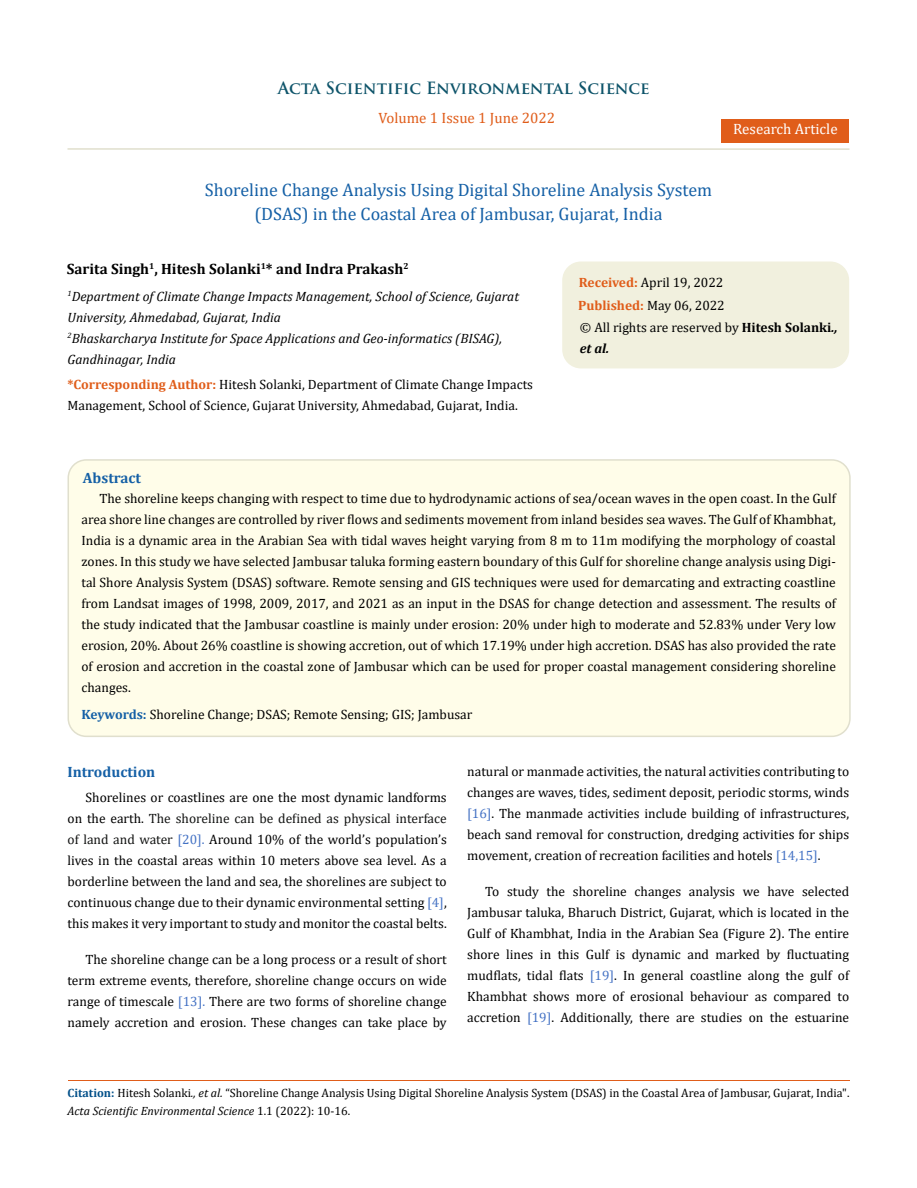
<style>
.page{position:relative;width:917px;height:1188px;background:#fff}
.page>*{position:absolute;margin:0;border:0;box-sizing:border-box;transform-origin:0 0}
.t1{font:18px/24px "Cambria";color:#1560a6;text-align:center}
.t2{font:700 16.5px "Trajan Pro";color:#0e546a}
.t3{font:700 15px "Cambria";color:#000}
.t4{font:15px "Cambria";color:#e05d1a}
.t5{font:700 15px "Cambria";color:#1560a6}
.t6{font:15px "Cambria";color:#fff}
.t7{font:13.5px/21px "Cambria";color:#000;text-align:justify}
.t8{font:italic 13.5px/21px "Cambria";color:#000}
.t9{font:12px/18px "Cambria";color:#000}
.s1{font-weight:700;color:#e05d1a}
.s2{font-weight:700}
.s3{font-weight:700;font-style:italic}
.s4{font-weight:700;color:#1560a6}
.s5{color:#131413}
.s6{color:#4472c4}
.s7{font-weight:700;color:#035089}
.s8{font-style:italic}
</style>
<div class="page">
<div style="left:721px;top:119px;width:128px;height:23px;background:#e05d1a"></div>
<div style="left:563px;top:262px;width:285px;height:106px;background:#f1f0de;border-radius:18px"></div>
<div style="left:562px;top:262px;width:287px;height:106px;border:2px solid #f1f0de;border-radius:18px"></div>
<div style="left:68px;top:460px;width:781px;height:276px;background:#fffde9;border-radius:18px"></div>
<div style="left:67px;top:459px;width:783px;height:278px;border:2px solid #e0dfcd;border-radius:18px"></div>
<hr style="left:68px;top:1081px;width:781px;height:1px;background:#e05d1a">
<hr style="left:67px;top:148px;width:782px;height:2px;background:#e0dfcd">
<p class="t2" style="left:278px;top:77px;width:373px">Acta Scientific Environmental Science</p>
<p class="t4" style="left:378px;top:109px;width:178px">Volume 1 Issue 1 June 2022</p>
<p class="t6" style="left:733px;top:120px;width:106px">Research Article</p>
<h1 class="t1" style="left:205px;top:178px;width:509px">Shoreline Change Analysis Using Digital Shoreline Analysis System (DSAS) in the Coastal Area of Jambusar, Gujarat, India</h1>
<p class="t3" style="left:67px;top:258px;width:343px">Sarita Singh<sup>1</sup>, Hitesh Solanki<sup>1</sup>* and Indra Prakash<sup>2</sup></p>
<p class="t8" style="left:67px;top:285px;width:453px"><sup>1</sup>Department of Climate Change Impacts Management, School of Science, Gujarat University, Ahmedabad, Gujarat, India<br><sup>2</sup>Bhaskarcharya Institute for Space Applications and Geo-informatics (BISAG), Gandhinagar, India</p>
<p class="t7" style="left:67px;top:373px;width:467px"><span class="s1">*Corresponding Author:</span> Hitesh Solanki, Department of Climate Change Impacts<br>Management, School of Science, Gujarat University, Ahmedabad, Gujarat, India.</p>
<p class="t7" style="left:578px;top:271px;width:148px;line-height:23px"><span class="s1">Received:</span> April 19, 2022<br><span class="s1">Published:</span> May 06, 2022</p>
<p class="t7" style="left:580px;top:316px;width:259px">© All rights are reserved by <span class="s2">Hitesh Solanki</span><span class="s3">., et al.</span></p>
<p class="t5" style="left:83px;top:468px;width:60px">Abstract</p>
<p class="t7" style="left:81px;top:488px;width:756px;text-indent:18px">The shoreline keeps changing with respect to time due to hydrodynamic actions of sea/ocean waves in the open coast. In the Gulf area shore line changes are controlled by river flows and sediments movement from inland besides sea waves. The Gulf of Khambhat, India is a dynamic area in the Arabian Sea with tidal waves height varying from 8 m to 11m modifying the morphology of coastal zones. In this study we have selected Jambusar taluka forming eastern boundary of this Gulf for shoreline change analysis using Digi&shy;tal Shore Analysis System (DSAS) software. Remote sensing and GIS techniques were used for demarcating and extracting coastline from Landsat images of 1998, 2009, 2017, and 2021 as an input in the DSAS for change detection and assessment. The results of the study indicated that the Jambusar coastline is mainly under erosion: 20% under high to moderate and 52.83% under Very low erosion, 20%. About 26% coastline is showing accretion, out of which 17.19% under high accretion. DSAS has also provided the rate of erosion and accretion in the coastal zone of Jambusar which can be used for proper coastal management considering shoreline changes.</p>
<p class="t7" style="left:81px;top:704px;width:392px"><span class="s4">Keywords:</span> Shoreline Change; DSAS; Remote Sensing; GIS; Jambusar</p>
<p class="t5" style="left:67px;top:761px;width:89px">Introduction</p>
<p class="t7" style="left:67px;top:787px;width:381px;text-indent:18px">Shorelines or coastlines are one the most dynamic landforms on the earth. <span class="s5">The shoreline can be defined as physical interface of land and water</span> <span class="s6">[20].</span> Around 10% of the world’s population’s lives in the coastal areas within 10 meters above sea level. As a borderline between the land and sea, the shorelines are subject to continuous change due to their dynamic environmental setting <span class="s6">[4]</span>, this makes it very important to study and monitor the coastal belts.</p>
<p class="t7" style="left:67px;top:949px;width:381px;text-indent:18px">The shoreline change can be a long process or a result of short term extreme events, therefore, shoreline change occurs on wide range of timescale <span class="s6">[13].</span> There are two forms of shoreline change namely accretion and erosion. These changes can take place by</p>
<p class="t7" style="left:467px;top:760px;width:383px">natural or manmade activities, the natural activities contributing to changes are waves, tides, sediment deposit, periodic storms, winds <span class="s6">[16]</span>. The manmade activities include building of infrastructures, beach sand removal for construction, dredging activities for ships movement, creation of recreation facilities and hotels <span class="s6">[14,15]</span>.</p>
<p class="t7" style="left:467px;top:880px;width:383px;text-indent:18px">To study the shoreline changes analysis we have selected Jambusar taluka, Bharuch District, Gujarat, which is located in the Gulf of Khambhat, India in the Arabian Sea (Figure 2). The entire shore lines in this Gulf is dynamic and marked by fluctuating mudflats, tidal flats <span class="s6">[19]</span>. In general coastline along the gulf of Khambhat shows more of erosional behaviour as compared to accretion <span class="s6">[19]</span>. Additionally, there are studies on the estuarine</p>
<p class="t9" style="left:68px;top:1084px;width:783px"><span class="s7">Citation:</span> Hitesh Solanki<span class="s8">., et al.</span> “Shoreline Change Analysis Using Digital Shoreline Analysis System (DSAS) in the Coastal Area of Jambusar, Gujarat, India".<br><span class="s8">Acta Scientific Environmental Science</span> 1.1 (2022): 10-16.</p>
</div>
